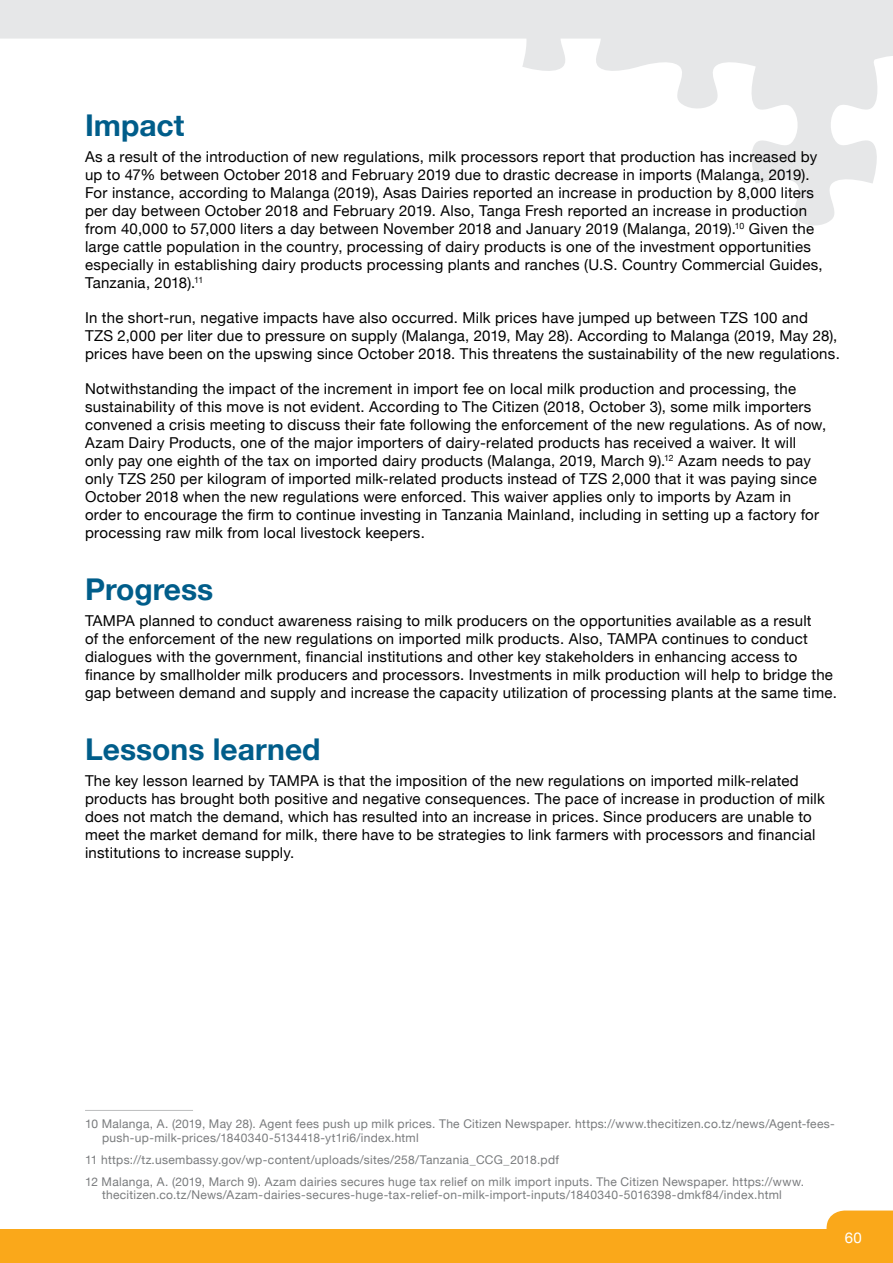
<style>
.page{position:relative;width:893px;height:1263px;background:#fff}
.page>*{position:absolute;margin:0;border:0;box-sizing:border-box;transform-origin:0 0}
.t1{font:700 30px "Helvetica Neue";color:#005d8a}
.t2{font:15px/18px "Helvetica Neue";letter-spacing:.015em;color:#000}
.t3{font:15px "Helvetica Neue";color:#fff}
.t4{font:12px/13.5px "Helvetica Neue";letter-spacing:.025em;color:#797b7d}
</style>
<div class="page">
<svg style="left:0;top:0;width:893px;height:226px"></svg>
<div style="left:0;top:1230px;width:893px;height:33px;background:#faa81a"></div>
<svg style="left:826px;top:1210px;width:67px;height:20px"></svg>
<hr style="left:85px;top:1110px;width:108px;height:1px;background:#bdbebf">
<h1 class="t1" style="left:85px;top:101px;width:101px">Impact</h1>
<p class="t2" style="left:85px;top:149px;width:739px">As a result of the introduction of new regulations, milk processors report that production has increased by up to 47% between October 2018 and February 2019 due to drastic decrease in imports (Malanga, 2019).<br>For instance, according to Malanga (2019), Asas Dairies reported an increase in production by 8,000 liters per day between October 2018 and February 2019. Also, Tanga Fresh reported an increase in production from 40,000 to 57,000 liters a day between November 2018 and January 2019 (Malanga, 2019).<sup>10</sup> Given the large cattle population in the country, processing of dairy products is one of the investment opportunities especially in establishing dairy products processing plants and ranches (U.S. Country Commercial Guides, Tanzania, 2018).<sup>11</sup></p>
<p class="t2" style="left:85px;top:310px;width:756px">In the short-run, negative impacts have also occurred. Milk prices have jumped up between TZS 100 and<br>TZS 2,000 per liter due to pressure on supply (Malanga, 2019, May 28). According to Malanga (2019, May 28), prices have been on the upswing since October 2018. This threatens the sustainability of the new regulations.</p>
<p class="t2" style="left:85px;top:381px;width:743px">Notwithstanding the impact of the increment in import fee on local milk production and processing, the sustainability of this move is not evident. According to The Citizen (2018, October 3), some milk importers convened a crisis meeting to discuss their fate following the enforcement of the new regulations. As of now, Azam Dairy Products, one of the major importers of dairy-related products has received a waiver. It will only pay one eighth of the tax on imported dairy products (Malanga, 2019, March 9).<sup>12</sup> Azam needs to pay only TZS 250 per kilogram of imported milk-related products instead of TZS 2,000 that it was paying since October 2018 when the new regulations were enforced. This waiver applies only to imports by Azam in order to encourage the firm to continue investing in Tanzania Mainland, including in setting up a factory for processing raw milk from local livestock keepers.</p>
<h1 class="t1" style="left:85px;top:565px;width:130px">Progress</h1>
<p class="t2" style="left:85px;top:613px;width:753px">TAMPA planned to conduct awareness raising to milk producers on the opportunities available as a result<br>of the enforcement of the new regulations on imported milk products. Also, TAMPA continues to conduct dialogues with the government, financial institutions and other key stakeholders in enhancing access to finance by smallholder milk producers and processors. Investments in milk production will help to bridge the gap between demand and supply and increase the capacity utilization of processing plants at the same time.</p>
<h1 class="t1" style="left:85px;top:725px;width:237px">Lessons learned</h1>
<p class="t2" style="left:85px;top:773px;width:741px">The key lesson learned by TAMPA is that the imposition of the new regulations on imported milk-related products has brought both positive and negative consequences. The pace of increase in production of milk does not match the demand, which has resulted into an increase in prices. Since producers are unable to meet the market demand for milk, there have to be strategies to link farmers with processors and financial institutions to increase supply.</p>
<p class="t4" style="left:102px;top:1118px;width:734px;text-indent:-17px">10 Malanga, A. (2019, May 28). Agent fees push up milk prices. The Citizen Newspaper. https://www.thecitizen.co.tz/news/Agent-fees&shy;push-up-milk-prices/1840340-5134418-yt1ri6/index.html</p>
<p class="t4" style="left:85px;top:1149px;width:721px;line-height:22px">11 https://tz.usembassy.gov/wp-content/uploads/sites/258/Tanzania_CCG_2018.pdf<br>12 Malanga, A. (2019, March 9). Azam dairies secures huge tax relief on milk import inputs. The Citizen Newspaper. https://www.</p>
<p class="t4" style="left:102px;top:1189px;width:681px">thecitizen.co.tz/News/Azam-dairies-secures-huge-tax-relief-on-milk-import-inputs/1840340-5016398-dmkf84/index.html</p>
<p class="t3" style="left:845px;top:1227px;width:19px">60</p>
</div>
